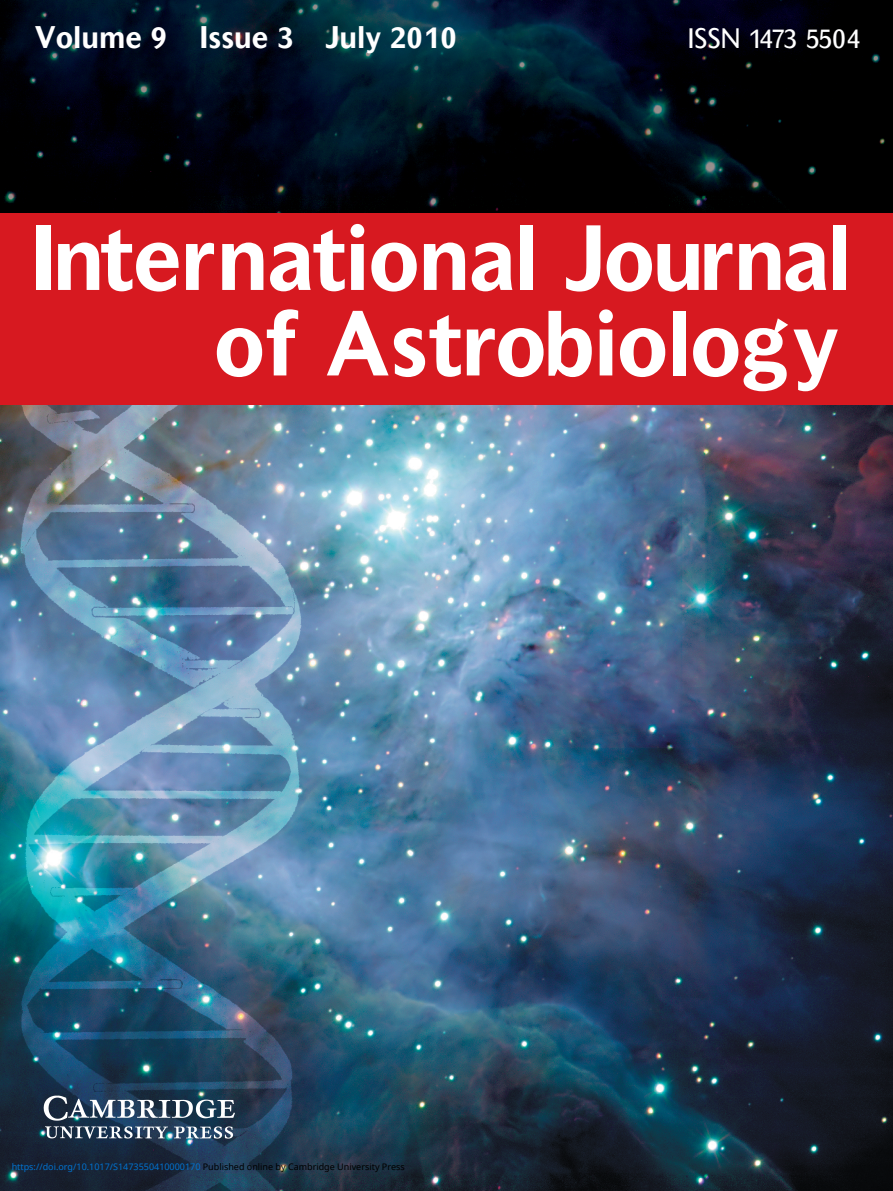
<style>
.page{position:relative;width:893px;height:1191px;background:#fff}
.page>*{position:absolute;margin:0;border:0;box-sizing:border-box;transform-origin:0 0}
.t1{font:700 88.5px/85.5px "Mahsuri MT Sansbold";letter-spacing:-.015em;color:#fff;text-align:right}
.t2{font:700 30px "Mahsuri MT Sansbold";color:#fff}
.t3{font:27px "Mahsuri MT Sansroman";letter-spacing:-.02em;color:#fff}
.t4{font:9px "Noto Sans";color:#0172cf}
.s1{color:#000}
</style>
<div class="page">
<img style="left:0;top:404px;width:892px;height:787px">
<img style="left:0;top:0;width:892px;height:213px">
<div style="left:0;top:213px;width:892px;height:191px;background:#d71920"></div>
<img style="left:41px;top:1092px;width:197px;height:52px">
<h2 class="t2" style="left:35px;top:26px;width:423px">Volume 9 Issue 3 July 2010</h2>
<h3 class="t3" style="left:687px;top:28px;width:175px">ISSN 1473 5504</h3>
<h1 class="t1" style="left:30px;top:223px;width:823px">International Journal of Astrobiology</h1>
<p class="t4" style="left:12px;top:1160px;width:394px">https://doi.org/10.1017/S1473550410000170 <span class="s1">Published online by Cambridge University Press</span></p>
</div>
